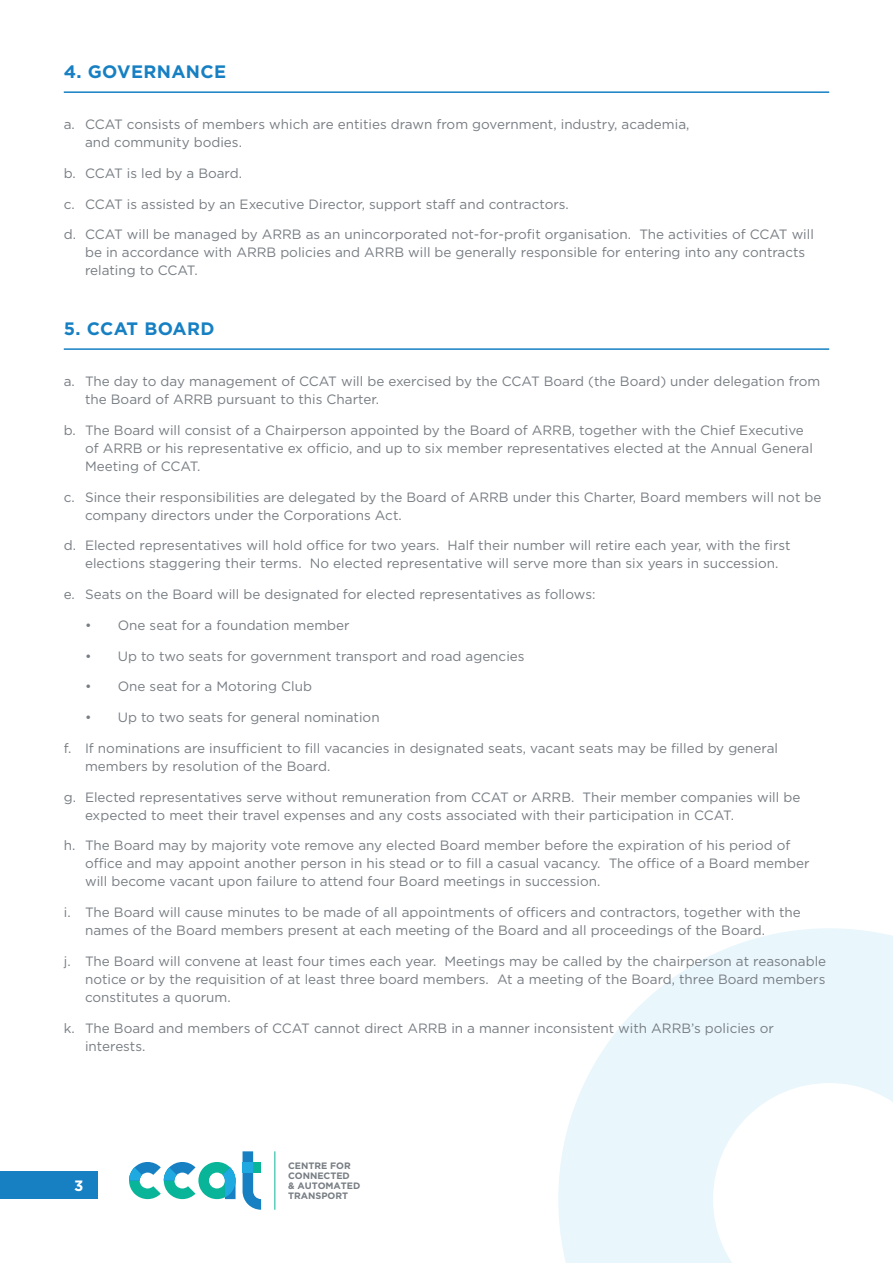
<style>
.page{position:relative;width:893px;height:1263px;background:#fff}
.page>*{position:absolute;margin:0;border:0;box-sizing:border-box;transform-origin:0 0}
.t1{font:700 18px "Gotham";letter-spacing:.02em;color:#1680c3}
.t2{font:700 15px "Gotham";color:#fff}
.t3{font:13.5px/18px "Gotham";color:#777d83}
.t4{font:700 9.3px/10.2px "Gotham";color:#777d83}
</style>
<div class="page">
<div style="left:0;top:1172px;width:98px;height:27px;background:#1680c3"></div>
<svg style="left:558px;top:928px;width:335px;height:335px;fill:#e9f6fc"></svg>
<svg style="left:129px;top:1162px;width:107px;height:37px"></svg>
<svg style="left:243px;top:1151px;width:18px;height:59px"></svg>
<div style="left:243px;top:1162px;width:18px;height:10px;background:#09b599"></div>
<div style="left:243px;top:1162px;width:10px;height:10px;background:#1fa9e1"></div>
<hr style="left:274px;top:1151px;width:1px;height:59px;background:#09b599">
<hr style="left:64px;top:348px;width:765px;height:2px;background:#1680c3">
<hr style="left:64px;top:91px;width:765px;height:2px;background:#1680c3">
<h1 class="t1" style="left:64px;top:60px;width:164px">4. GOVERNANCE</h1>
<p class="t3" style="left:85px;top:115px;width:606px;text-indent:-21px">a. CCAT consists of members which are entities drawn from government, industry, academia, and community bodies.</p>
<p class="t3" style="left:64px;top:164px;width:180px">b. CCAT is led by a Board.</p>
<p class="t3" style="left:64px;top:195px;width:507px">c. CCAT is assisted by an Executive Director, support staff and contractors.</p>
<p class="t3" style="left:85px;top:225px;width:730px;text-indent:-21px">d. CCAT will be managed by ARRB as an unincorporated not-for-profit organisation. The activities of CCAT will be in accordance with ARRB policies and ARRB will be generally responsible for entering into any contracts relating to CCAT.</p>
<h1 class="t1" style="left:64px;top:317px;width:152px">5. CCAT BOARD</h1>
<p class="t3" style="left:85px;top:372px;width:737px;text-indent:-21px">a. The day to day management of CCAT will be exercised by the CCAT Board (the Board) under delegation from the Board of ARRB pursuant to this Charter.</p>
<p class="t3" style="left:85px;top:421px;width:729px;text-indent:-21px">b. The Board will consist of a Chairperson appointed by the Board of ARRB, together with the Chief Executive of ARRB or his representative ex officio, and up to six member representatives elected at the Annual General<br>Meeting of CCAT.</p>
<p class="t3" style="left:85px;top:488px;width:738px;text-indent:-21px">c. Since their responsibilities are delegated by the Board of ARRB under this Charter, Board members will not be company directors under the Corporations Act.</p>
<p class="t3" style="left:85px;top:536px;width:707px;text-indent:-21px">d. Elected representatives will hold office for two years. Half their number will retire each year, with the first elections staggering their terms. No elected representative will serve more than six years in succession.</p>
<p class="t3" style="left:64px;top:585px;width:533px">e. Seats on the Board will be designated for elected representatives as follows:</p>
<p class="t3" style="left:85px;top:616px;width:266px">• One seat for a foundation member</p>
<p class="t3" style="left:85px;top:647px;width:441px">• Up to two seats for government transport and road agencies</p>
<p class="t3" style="left:85px;top:677px;width:229px">• One seat for a Motoring Club</p>
<p class="t3" style="left:85px;top:708px;width:296px">• Up to two seats for general nomination</p>
<p class="t3" style="left:85px;top:739px;width:695px;text-indent:-21px">f. If nominations are insufficient to fill vacancies in designated seats, vacant seats may be filled by general members by resolution of the Board.</p>
<p class="t3" style="left:85px;top:788px;width:717px;text-indent:-21px">g. Elected representatives serve without remuneration from CCAT or ARRB. Their member companies will be expected to meet their travel expenses and any costs associated with their participation in CCAT.</p>
<p class="t3" style="left:85px;top:836px;width:726px;text-indent:-21px">h. The Board may by majority vote remove any elected Board member before the expiration of his period of office and may appoint another person in his stead or to fill a casual vacancy. The office of a Board member will become vacant upon failure to attend four Board meetings in succession.</p>
<p class="t3" style="left:85px;top:903px;width:717px;text-indent:-21px">i. The Board will cause minutes to be made of all appointments of officers and contractors, together with the names of the Board members present at each meeting of the Board and all proceedings of the Board.</p>
<p class="t3" style="left:85px;top:952px;width:743px;text-align:justify;text-indent:-21px">j. The Board will convene at least four times each year. Meetings may be called by the chairperson at reasonable notice or by the requisition of at least three board members. At a meeting of the Board, three Board members constitutes a quorum.</p>
<p class="t3" style="left:85px;top:1019px;width:690px;text-indent:-21px">k. The Board and members of CCAT cannot direct ARRB in a manner inconsistent with ARRB’s policies or interests.</p>
<p class="t2" style="left:74px;top:1176px;width:11px">3</p>
<p class="t4" style="left:288px;top:1160px;width:74px">CENTRE FOR<br>CONNECTED<br>&amp; AUTOMATED<br>TRANSPORT</p>
</div>
